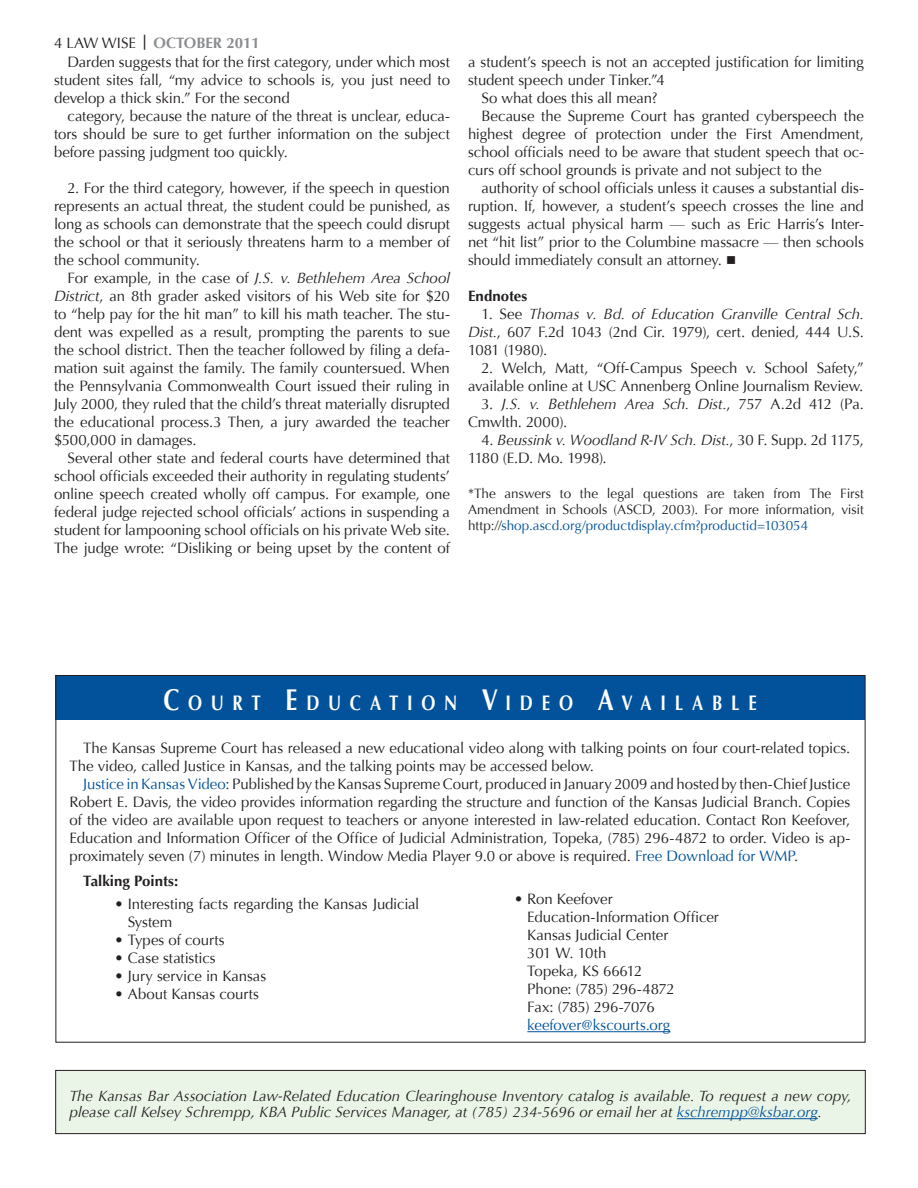
<style>
.page{position:relative;width:918px;height:1188px;background:#fff}
.page>*{position:absolute;margin:0;border:0;box-sizing:border-box;transform-origin:0 0}
.Bar_Headline{font:700 21px "Optima";letter-spacing:.52em;color:#fff;scale:.8 1}
.Body{font:15px/18px "Optima";letter-spacing:-.005em;color:#231f20;text-align:justify}
.Body_Indent_2{font:15px/18px "Optima";letter-spacing:-.005em;color:#231f20}
.t1{font:italic 15px/16.5px "Optima";color:#231f20}
.Body-2{font:700 15px "Optima";color:#231f20}
.t2{font:700 15px "Optima";color:#8a8c8f}
.Body-3{font:13.5px/16.2px "Optima";color:#231f20;text-align:justify}
.s1{font-weight:400;color:#231f20}
.s2{color:#231f20}
.s3{font-style:italic}
.s4{color:#01529a}
.s5{font-size:30px}
</style>
<div class="page">
<div style="left:56px;top:675px;width:810px;height:45px;background:#01529a"></div>
<hr style="left:527px;top:1031px;width:143px;height:1px;background:#01529a">
<div style="left:56px;top:1070px;width:809px;height:64px;background:#eaf4e7"></div>
<hr style="left:677px;top:1118px;width:141px;height:1px;background:#01529a">
<div style="left:55px;top:1070px;width:811px;height:64px;border:1px solid #231f20"></div>
<p class="t2" style="left:54px;top:34px;width:207px"><span class="s1">4 LAW WISE</span> <span class="s2">|</span> OCTOBER 2011</p>
<p class="Body" style="left:54px;top:54px;width:398px;text-indent:14px">Darden suggests that for the first category, under which most student sites fall, “my advice to schools is, you just need to develop a thick skin.” For the second</p>
<p class="Body" style="left:54px;top:108px;width:398px;text-indent:14px">category, because the nature of the threat is unclear, educa&shy;tors should be sure to get further information on the subject before passing judgment too quickly.</p>
<p class="Body" style="left:54px;top:180px;width:398px;text-indent:14px">2. For the third category, however, if the speech in question represents an actual threat, the student could be punished, as long as schools can demonstrate that the speech could disrupt the school or that it seriously threatens harm to a member of the school community.</p>
<p class="Body" style="left:54px;top:270px;width:398px;text-indent:14px">For example, in the case of <span class="s3">J.S. v. Bethlehem Area School District</span>, an 8th grader asked visitors of his Web site for $20 to “help pay for the hit man” to kill his math teacher. The stu&shy;dent was expelled as a result, prompting the parents to sue the school district. Then the teacher followed by filing a defa&shy;mation suit against the family. The family countersued. When the Pennsylvania Commonwealth Court issued their ruling in July 2000, they ruled that the child’s threat materially disrupted the educational process.3 Then, a jury awarded the teacher $500,000 in damages.</p>
<p class="Body" style="left:54px;top:450px;width:398px;text-indent:14px">Several other state and federal courts have determined that school officials exceeded their authority in regulating students’ online speech created wholly off campus. For example, one federal judge rejected school officials’ actions in suspending a student for lampooning school officials on his private Web site.<br>The judge wrote: “Disliking or being upset by the content of</p>
<p class="Body" style="left:468px;top:54px;width:397px">a student’s speech is not an accepted justification for limiting student speech under Tinker.”4</p>
<p class="Body" style="left:482px;top:90px;width:178px">So what does this all mean?</p>
<p class="Body" style="left:468px;top:108px;width:397px;text-indent:14px">Because the Supreme Court has granted cyberspeech the highest degree of protection under the First Amendment, school officials need to be aware that student speech that oc&shy;curs off school grounds is private and not subject to the</p>
<p class="Body" style="left:468px;top:180px;width:397px;text-indent:14px">authority of school officials unless it causes a substantial dis&shy;ruption. If, however, a student’s speech crosses the line and suggests actual physical harm — such as Eric Harris’s Inter&shy;net “hit list” prior to the Columbine massacre — then schools should immediately consult an attorney. ■</p>
<p class="Body-2" style="left:468px;top:288px;width:61px">Endnotes</p>
<p class="Body" style="left:468px;top:306px;width:397px;text-indent:14px">1. See <span class="s3">Thomas v. Bd. of Education Granville Central Sch.<br>Dist.</span>, 607 F.2d 1043 (2nd Cir. 1979), cert. denied, 444 U.S.<br>1081 (1980).</p>
<p class="Body" style="left:468px;top:360px;width:397px;text-align:right">2. Welch, Matt, “Off-Campus Speech v. School Safety,” available online at USC Annenberg Online Journalism Review.</p>
<p class="Body" style="left:468px;top:396px;width:397px;text-indent:14px">3. <span class="s3">J.S. v. Bethlehem Area Sch. Dist.</span>, 757 A.2d 412 (Pa.<br>Cmwlth. 2000).</p>
<p class="Body" style="left:468px;top:432px;width:397px;text-indent:14px">4. <span class="s3">Beussink v. Woodland R-IV Sch. Dist.</span>, 30 F. Supp. 2d 1175,<br>1180 (E.D. Mo. 1998).</p>
<p class="Body-3" style="left:468px;top:485px;width:397px">*The answers to the legal questions are taken from The First Amendment in Schools (ASCD, 2003). For more information, visit http://<span class="s4">shop.ascd.org/productdisplay.cfm?productid=103054</span></p>
<p class="Bar_Headline" style="left:163px;top:690px;width:277px"><span class="s5">C</span>OURT <span class="s5">E</span> DUCATI</p>
<p class="Bar_Headline" style="left:421px;top:690px;width:269px">ON <span class="s5">V</span>I DEO <span class="s5">A</span>VAI</p>
<p class="Bar_Headline" style="left:675px;top:690px;width:104px">LABLE</p>
<p class="Body" style="left:70px;top:739px;width:782px;text-indent:14px">The Kansas Supreme Court has released a new educational video along with talking points on four court-related topics.<br>The video, called Justice in Kansas, and the talking points may be accessed below.</p>
<p class="Body" style="left:70px;top:775px;width:782px;text-indent:14px"><span class="s4">Justice in Kansas Video</span>: Published by the Kansas Supreme Court, produced in January 2009 and hosted by then-Chief Justice Robert E. Davis, the video provides information regarding the structure and function of the Kansas Judicial Branch. Copies of the video are available upon request to teachers or anyone interested in law-related education. Contact Ron Keefover, Education and Information Officer of the Office of Judicial Administration, Topeka, (785) 296-4872 to order. Video is ap&shy;proximately seven (7) minutes in length. Window Media Player 9.0 or above is required. <span class="s4">Free Download for WMP</span>.</p>
<p class="Body-2" style="left:83px;top:872px;width:97px">Talking Points:</p>
<p class="Body_Indent_2" style="left:128px;top:895px;width:293px;text-indent:-13px">• Interesting facts regarding the Kansas Judicial<br>System</p>
<p class="Body_Indent_2" style="left:115px;top:931px;width:112px">• Types of courts</p>
<p class="Body_Indent_2" style="left:115px;top:949px;width:103px">• Case statistics</p>
<p class="Body_Indent_2" style="left:115px;top:967px;width:153px">• Jury service in Kansas</p>
<p class="Body_Indent_2" style="left:115px;top:985px;width:146px">• About Kansas courts</p>
<p class="Body_Indent_2" style="left:527px;top:890px;width:193px;text-indent:-13px">• Ron Keefover<br>Education-Information Officer<br>Kansas Judicial Center<br>301 W. 10th<br>Topeka, KS 66612<br>Phone: (785) 296-4872<br>Fax: (785) 296-7076 <span class="s4">keefover@kscourts.org</span></p>
<p class="t1" style="left:70px;top:1087px;width:783px">The Kansas Bar Association Law-Related Education Clearinghouse Inventory catalog is available. To request a new copy, please call Kelsey Schrempp, KBA Public Services Manager, at (785) 234-5696 or email her at <span class="s4">kschrempp@ksbar.org</span>.</p>
</div>
